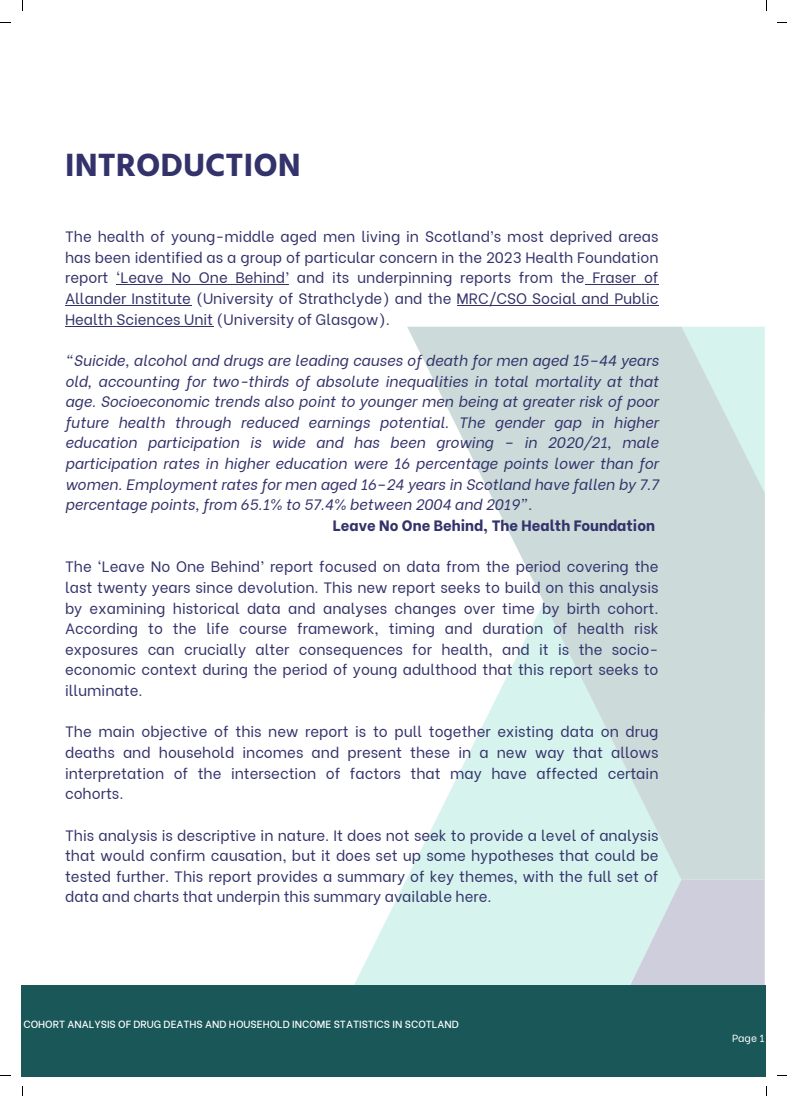
<style>
.page{position:relative;width:787px;height:1096px;background:#fff}
.page>*{position:absolute;margin:0;border:0;box-sizing:border-box;transform-origin:0 0}
.t1{font:700 33.12px "Hind Siliguri";color:#33326b}
.t2{font:15px/20.6px "Be Vietnam";color:#33326b;text-align:justify}
.t3{font:italic 15px/20.6px "Be Vietnam";color:#33326b;text-align:justify}
.t4{font:800 15px "Be Vietnam";color:#33326b}
.t5{font:500 10.38px "Be Vietnam";color:#fff}
.t6{font:10.38px "Be Vietnam";color:#fff}
</style>
<div class="page">
<svg style="left:354px;top:879px;width:276px;height:106px;background:#d9f5ee"></svg>
<svg style="left:407px;top:326px;width:358px;height:553px;fill:#ccdada"></svg>
<svg style="left:630px;top:879px;width:135px;height:106px;background:#d0d5df"></svg>
<hr style="left:116px;top:284px;width:173px;height:1px;background:#33326b">
<hr style="left:585px;top:284px;width:73px;height:1px;background:#33326b">
<hr style="left:65px;top:305px;width:126px;height:1px;background:#33326b">
<hr style="left:457px;top:305px;width:201px;height:1px;background:#33326b">
<hr style="left:65px;top:325px;width:148px;height:1px;background:#33326b">
<div style="left:22px;top:985px;width:744px;height:91px;background:#195759"></div>
<h1 class="t1" style="left:65px;top:139px;width:238px">INTRODUCTION</h1>
<p class="t2" style="left:65px;top:225px;width:595px">The health of young-middle aged men living in Scotland’s most deprived areas has been identified as a group of particular concern in the 2023 Health Foundation report ‘Leave No One Behind’ and its underpinning reports from the Fraser of Allander Institute (University of Strathclyde) and the MRC/CSO Social and Public Health Sciences Unit (University of Glasgow).</p>
<p class="t3" style="left:65px;top:348px;width:595px">“Suicide, alcohol and drugs are leading causes of death for men aged 15–44 years old, accounting for two-thirds of absolute inequalities in total mortality at that age. Socioeconomic trends also point to younger men being at greater risk of poor future health through reduced earnings potential. The gender gap in higher education participation is wide and has been growing – in 2020/21, male participation rates in higher education were 16 percentage points lower than for women. Employment rates for men aged 16–24 years in Scotland have fallen by 7.7 percentage points, from 65.1% to 57.4% between 2004 and 2019”.</p>
<p class="t4" style="left:333px;top:513px;width:324px">Leave No One Behind, The Health Foundation</p>
<p class="t2" style="left:65px;top:555px;width:595px">The ‘Leave No One Behind’ report focused on data from the period covering the last twenty years since devolution. This new report seeks to build on this analysis by examining historical data and analyses changes over time by birth cohort.<br>According to the life course framework, timing and duration of health risk exposures can crucially alter consequences for health, and it is the socio&shy;economic context during the period of young adulthood that this report seeks to illuminate.</p>
<p class="t2" style="left:65px;top:720px;width:595px">The main objective of this new report is to pull together existing data on drug deaths and household incomes and present these in a new way that allows interpretation of the intersection of factors that may have affected certain cohorts.</p>
<p class="t2" style="left:65px;top:823px;width:595px">This analysis is descriptive in nature. It does not seek to provide a level of analysis that would confirm causation, but it does set up some hypotheses that could be tested further. This report provides a summary of key themes, with the full set of data and charts that underpin this summary available here.</p>
<p class="t5" style="left:23px;top:1015px;width:437px">COHORT ANALYSIS OF DRUG DEATHS AND HOUSEHOLD INCOME STATISTICS IN SCOTLAND</p>
<p class="t6" style="left:732px;top:1029px;width:34px">Page 1</p>
</div>
